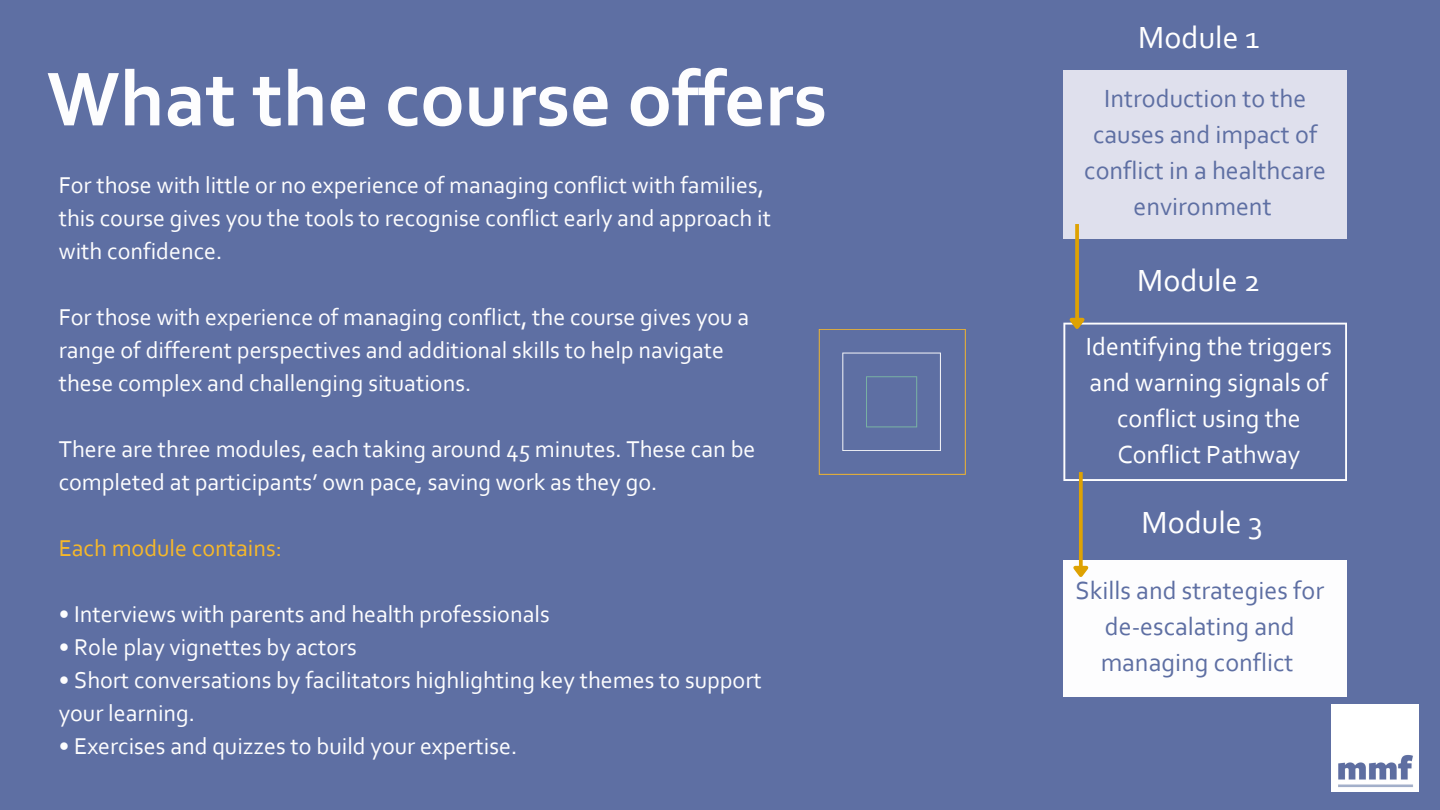
<style>
.page{position:relative;width:1440px;height:810px;background:#5e6fa3}
.page>*{position:absolute;margin:0;border:0;box-sizing:border-box;transform-origin:0 0}
.t1{font:700 80px "Corbel";color:#fdfdfe}
.t2{font:32px "Corbel";color:#fff}
.t3{font:26px/36px "Corbel";color:#5e6fa3;text-align:center}
.t4{font:26px/36px "Corbel";color:#fff;text-align:center}
.t5{font:24px/33px "Corbel";color:#fdfdfe}
.t6{font:24px "Corbel";color:#f6b82a}
</style>
<div class="page">
<svg style="left:819px;top:329px;width:147px;height:146px"></svg>
<img style="left:1332px;top:705px;width:87px;height:87px">
<div style="left:1063px;top:70px;width:284px;height:169px;background:#dfe0ed"></div>
<div style="left:1063px;top:561px;width:284px;height:136px;background:#fdfdfe"></div>
<svg style="left:1075px;top:224px;width:4px;height:90px"></svg>
<svg style="left:1063px;top:314px;width:284px;height:167px"></svg>
<svg style="left:1079px;top:472px;width:4px;height:90px"></svg>
<svg style="left:1073px;top:562px;width:16px;height:15px"></svg>
<p class="t1" style="left:47px;top:66px;width:782px">What the course offers</p>
<p class="t5" style="left:59px;top:171px;width:714px">For those with little or no experience of managing conflict with families, this course gives you the tools to recognise conflict early and approach it with confidence.</p>
<p class="t5" style="left:59px;top:303px;width:692px">For those with experience of managing conflict, the course gives you a range of different perspectives and additional skills to help navigate these complex and challenging situations.</p>
<p class="t5" style="left:59px;top:435px;width:698px">There are three modules, each taking around 45 minutes. These can be completed at participants’ own pace, saving work as they go.</p>
<p class="t6" style="left:59px;top:539px;width:225px">Each module contains:</p>
<p class="t5" style="left:59px;top:600px;width:493px">• Interviews with parents and health professionals</p>
<p class="t5" style="left:59px;top:633px;width:300px">• Role play vignettes by actors</p>
<p class="t5" style="left:59px;top:666px;width:705px">• Short conversations by facilitators highlighting key themes to support your learning.</p>
<p class="t5" style="left:59px;top:732px;width:460px">• Exercises and quizzes to build your expertise.</p>
<p class="t2" style="left:1138px;top:25px;width:123px">Module 1</p>
<p class="t3" style="left:1084px;top:82px;width:243px">Introduction to the causes and impact of conflict in a healthcare environment</p>
<p class="t2" style="left:1137px;top:268px;width:125px">Module 2</p>
<p class="t4" style="left:1086px;top:330px;width:247px">Identifying the triggers and warning signals of conflict using the<br>Conflict Pathway</p>
<p class="t2" style="left:1141px;top:509px;width:123px">Module 3</p>
<p class="t3" style="left:1076px;top:574px;width:250px">Skills and strategies for de-escalating and managing conflict</p>
</div>
